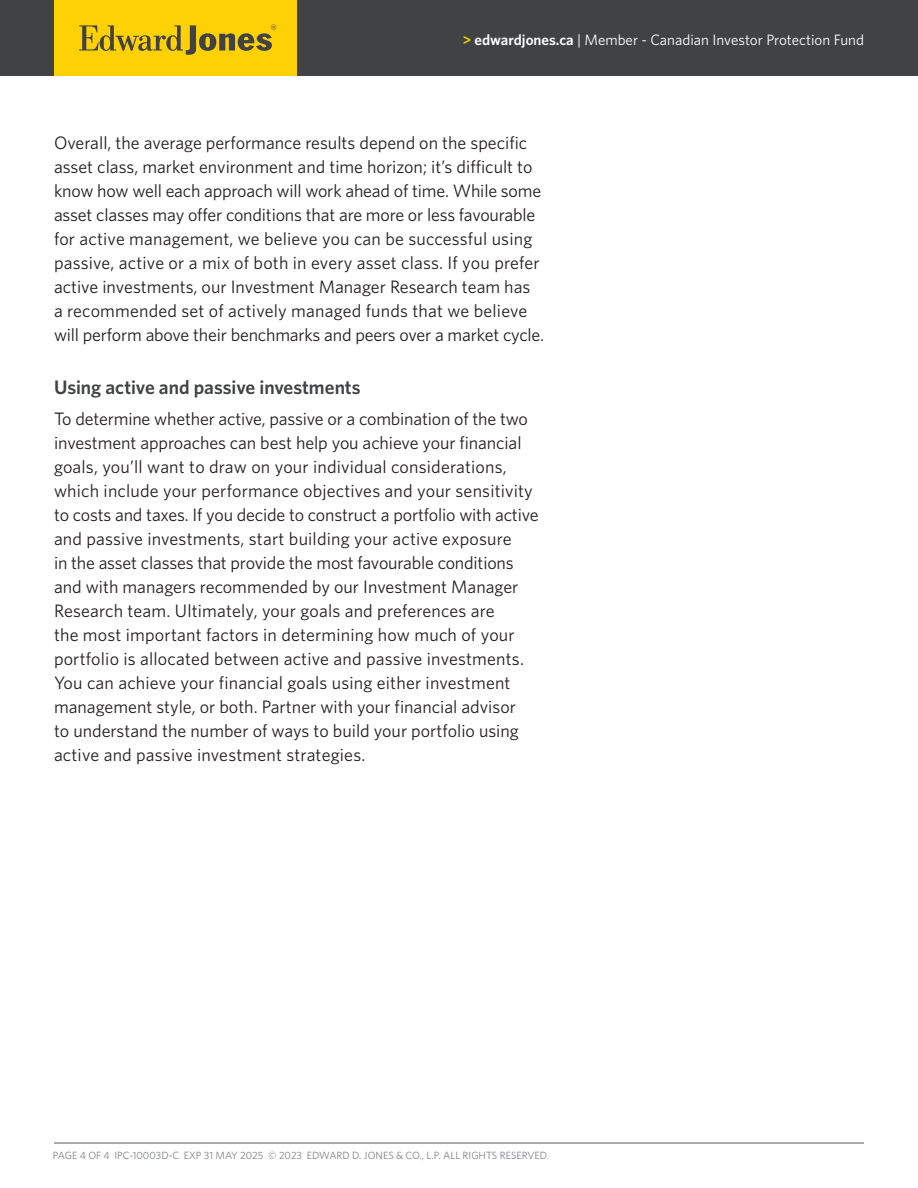
<style>
.page{position:relative;width:918px;height:1188px;background:#fff}
.page>*{position:absolute;margin:0;border:0;box-sizing:border-box;transform-origin:0 0}
.Body_-_Subheads{font:600 19.5px "Whitney";letter-spacing:-.005em;color:#414243}
.Body{font:18px/24px "Whitney";color:#231f20}
.Website{font:15px "Whitney";color:#fff}
.Job_Number{font:10.5px "Whitney";color:#808285}
.s1{font-weight:600;color:#fed105}
.s2{font-weight:600}
</style>
<div class="page">
<div style="left:0;top:0;width:918px;height:76px;background:#414243"></div>
<div style="left:54px;top:0;width:243px;height:76px;background:#fed105"></div>
<svg style="left:79px;top:25px;width:197px;height:30px"></svg>
<hr style="left:54px;top:1143px;width:810px;height:1px;background:#57585a">
<p class="Website" style="left:463px;top:30px;width:403px"><span class="s1">&gt;</span> <span class="s2">edwardjones.ca</span> | Member - Canadian Investor Protection Fund</p>
<p class="Body" style="left:54px;top:131px;width:492px">Overall, the average performance results depend on the specific asset class, market environment and time horizon; it’s difficult to know how well each approach will work ahead of time. While some asset classes may offer conditions that are more or less favourable for active management, we believe you can be successful using passive, active or a mix of both in every asset class. If you prefer active investments, our Investment Manager Research team has<br>a recommended set of actively managed funds that we believe will perform above their benchmarks and peers over a market cycle.</p>
<p class="Body_-_Subheads" style="left:54px;top:374px;width:308px">Using active and passive investments</p>
<p class="Body" style="left:54px;top:406px;width:486px">To determine whether active, passive or a combination of the two investment approaches can best help you achieve your financial goals, you’ll want to draw on your individual considerations, which include your performance objectives and your sensitivity to costs and taxes. If you decide to construct a portfolio with active and passive investments, start building your active exposure<br>in the asset classes that provide the most favourable conditions and with managers recommended by our Investment Manager Research team. Ultimately, your goals and preferences are<br>the most important factors in determining how much of your portfolio is allocated between active and passive investments.<br>You can achieve your financial goals using either investment management style, or both. Partner with your financial advisor<br>to understand the number of ways to build your portfolio using active and passive investment strategies.</p>
<p class="Job_Number" style="left:53px;top:1148px;width:498px">PAGE 4 OF 4 IPC-10003D-C EXP 31 MAY 2025 © 2023 EDWARD D. JONES &amp; CO., L.P. ALL RIGHTS RESERVED.</p>
</div>
